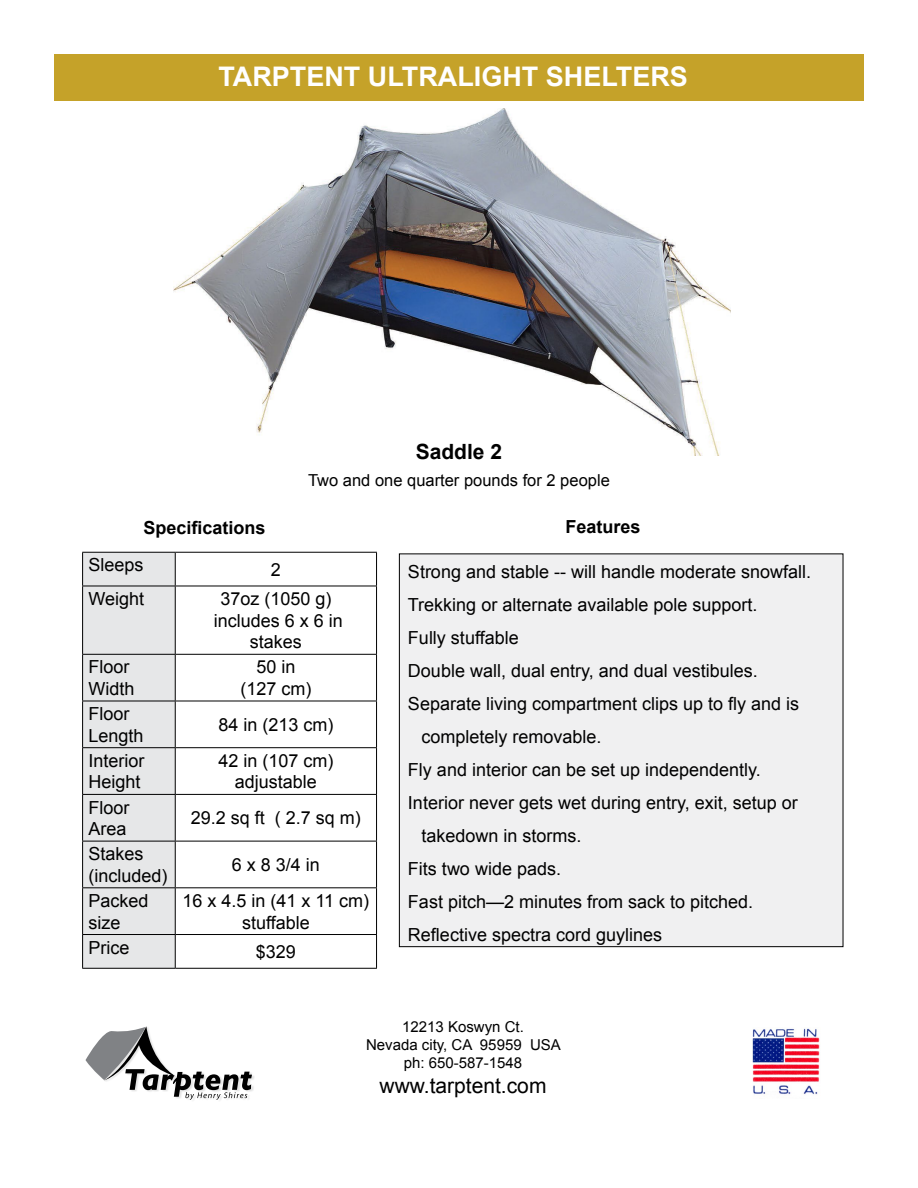
<style>
.page{position:relative;width:918px;height:1188px;background:#fff}
.page>*{position:absolute;margin:0;border:0;box-sizing:border-box;transform-origin:0 0}
.t1{font:700 27px "Arial";color:#fff}
.t2{font:21px "Arial";color:#000}
.t3{font:700 21px "Arial";color:#000}
.t4{font:18px/21.6px "Arial";color:#000}
.t5{font:700 18px "Arial";color:#000}
.t6{font:16.5px "Arial";color:#000}
.t7{font:15px/18px "Arial";color:#000;text-align:center}
</style>
<div class="page">
<img style="left:174px;top:108px;width:557px;height:348px">
<div style="left:54px;top:54px;width:810px;height:46px;background:#c5a229"></div>
<svg style="left:85px;top:1026px;width:167px;height:74px"></svg>
<div style="left:399px;top:554px;width:444px;height:393px;background:#f0f0f1"></div>
<div style="left:83px;top:553px;width:92px;height:415px;background:#e6e7e8"></div>
<hr style="left:82px;top:552px;width:93px;height:1px;background:#000">
<hr style="left:82px;top:553px;width:1px;height:33px;background:#000">
<hr style="left:175px;top:552px;width:202px;height:1px;background:#000">
<hr style="left:175px;top:553px;width:1px;height:33px;background:#000">
<hr style="left:376px;top:553px;width:1px;height:33px;background:#000">
<hr style="left:82px;top:586px;width:93px;height:1px;background:#000">
<hr style="left:82px;top:586px;width:1px;height:68px;background:#000">
<hr style="left:175px;top:586px;width:202px;height:1px;background:#000">
<hr style="left:175px;top:586px;width:1px;height:68px;background:#000">
<hr style="left:376px;top:586px;width:1px;height:68px;background:#000">
<hr style="left:82px;top:654px;width:93px;height:1px;background:#000">
<hr style="left:82px;top:655px;width:1px;height:46px;background:#000">
<hr style="left:175px;top:654px;width:202px;height:1px;background:#000">
<hr style="left:175px;top:655px;width:1px;height:46px;background:#000">
<hr style="left:376px;top:655px;width:1px;height:46px;background:#000">
<hr style="left:82px;top:701px;width:93px;height:1px;background:#000">
<hr style="left:82px;top:701px;width:1px;height:46px;background:#000">
<hr style="left:175px;top:701px;width:202px;height:1px;background:#000">
<hr style="left:175px;top:701px;width:1px;height:46px;background:#000">
<hr style="left:376px;top:701px;width:1px;height:46px;background:#000">
<hr style="left:82px;top:747px;width:93px;height:1px;background:#000">
<hr style="left:82px;top:748px;width:1px;height:46px;background:#000">
<hr style="left:175px;top:747px;width:202px;height:1px;background:#000">
<hr style="left:175px;top:748px;width:1px;height:46px;background:#000">
<hr style="left:376px;top:748px;width:1px;height:46px;background:#000">
<hr style="left:82px;top:794px;width:93px;height:1px;background:#000">
<hr style="left:82px;top:795px;width:1px;height:46px;background:#000">
<hr style="left:175px;top:794px;width:202px;height:1px;background:#000">
<hr style="left:175px;top:795px;width:1px;height:46px;background:#000">
<hr style="left:376px;top:795px;width:1px;height:46px;background:#000">
<hr style="left:82px;top:841px;width:93px;height:1px;background:#000">
<hr style="left:82px;top:841px;width:1px;height:46px;background:#000">
<hr style="left:175px;top:841px;width:202px;height:1px;background:#000">
<hr style="left:175px;top:841px;width:1px;height:46px;background:#000">
<hr style="left:376px;top:841px;width:1px;height:46px;background:#000">
<hr style="left:82px;top:887px;width:93px;height:1px;background:#000">
<hr style="left:82px;top:888px;width:1px;height:46px;background:#000">
<hr style="left:175px;top:887px;width:202px;height:1px;background:#000">
<hr style="left:175px;top:888px;width:1px;height:46px;background:#000">
<hr style="left:376px;top:888px;width:1px;height:46px;background:#000">
<hr style="left:82px;top:934px;width:93px;height:1px;background:#000">
<hr style="left:82px;top:935px;width:1px;height:33px;background:#000">
<hr style="left:175px;top:934px;width:202px;height:1px;background:#000">
<hr style="left:175px;top:935px;width:1px;height:33px;background:#000">
<hr style="left:376px;top:935px;width:1px;height:33px;background:#000">
<hr style="left:82px;top:968px;width:93px;height:1px;background:#000">
<hr style="left:175px;top:968px;width:202px;height:1px;background:#000">
<img style="left:752px;top:1028px;width:68px;height:67px">
<h1 class="t1" style="left:218px;top:59px;width:468px">Tarptent Ultralight Shelters</h1>
<p class="t3" style="left:416px;top:438px;width:88px">Saddle 2</p>
<p class="t6" style="left:308px;top:470px;width:303px">Two and one quarter pounds for 2 people</p>
<p class="t5" style="left:143px;top:516px;width:124px">Specifications</p>
<p class="t4" style="left:89px;top:554px;width:57px">Sleeps</p>
<p class="t4" style="left:271px;top:559px;width:12px">2</p>
<p class="t4" style="left:89px;top:588px;width:57px">Weight</p>
<p class="t4" style="left:214px;top:588px;width:131px;text-align:center">37oz (1050 g) includes 6 x 6 in stakes</p>
<p class="t4" style="left:89px;top:656px;width:48px">Floor<br>Width</p>
<p class="t4" style="left:240px;top:656px;width:73px;text-align:center">50 in (127 cm)</p>
<p class="t4" style="left:89px;top:703px;width:57px">Floor<br>Length</p>
<p class="t4" style="left:218px;top:714px;width:117px">84 in (213 cm)</p>
<p class="t4" style="left:89px;top:750px;width:58px">Interior<br>Height</p>
<p class="t4" style="left:218px;top:750px;width:117px;text-align:center">42 in (107 cm) adjustable</p>
<p class="t4" style="left:89px;top:797px;width:43px">Floor<br>Area</p>
<p class="t4" style="left:191px;top:807px;width:172px">29.2 sq ft ( 2.7 sq m)</p>
<p class="t4" style="left:89px;top:843px;width:81px">Stakes (included)</p>
<p class="t4" style="left:232px;top:854px;width:90px">6 x 8 3/4 in</p>
<p class="t4" style="left:89px;top:890px;width:62px">Packed size</p>
<p class="t4" style="left:183px;top:890px;width:188px;text-align:center">16 x 4.5 in (41 x 11 cm) stuffable</p>
<p class="t4" style="left:89px;top:937px;width:43px">Price</p>
<p class="t4" style="left:256px;top:941px;width:42px">$329</p>
<p class="t5" style="left:566px;top:515px;width:77px">Features</p>
<p class="t4" style="left:408px;top:561px;width:405px">Strong and stable -- will handle moderate snowfall.</p>
<p class="t4" style="left:408px;top:594px;width:351px">Trekking or alternate available pole support.</p>
<p class="t4" style="left:408px;top:627px;width:112px">Fully stuffable</p>
<p class="t4" style="left:408px;top:660px;width:351px">Double wall, dual entry, and dual vestibules.</p>
<p class="t4" style="left:408px;top:693px;width:393px">Separate living compartment clips up to fly and is</p>
<p class="t4" style="left:421px;top:726px;width:182px">completely removable.</p>
<p class="t4" style="left:408px;top:759px;width:354px">Fly and interior can be set up independently.</p>
<p class="t4" style="left:408px;top:792px;width:391px">Interior never gets wet during entry, exit, setup or</p>
<p class="t4" style="left:421px;top:825px;width:162px">takedown in storms.</p>
<p class="t4" style="left:408px;top:858px;width:155px">Fits two wide pads.</p>
<p class="t4" style="left:408px;top:891px;width:347px">Fast pitch—2 minutes from sack to pitched.</p>
<p class="t4" style="left:408px;top:924px;width:256px">Reflective spectra cord guylines</p>
<p class="t7" style="left:366px;top:1017px;width:196px">12213 Koswyn Ct.<br>Nevada city, CA 95959 USA ph: 650-587-1548</p>
<p class="t2" style="left:380px;top:1072px;width:168px">www.tarptent.com</p>
</div>
